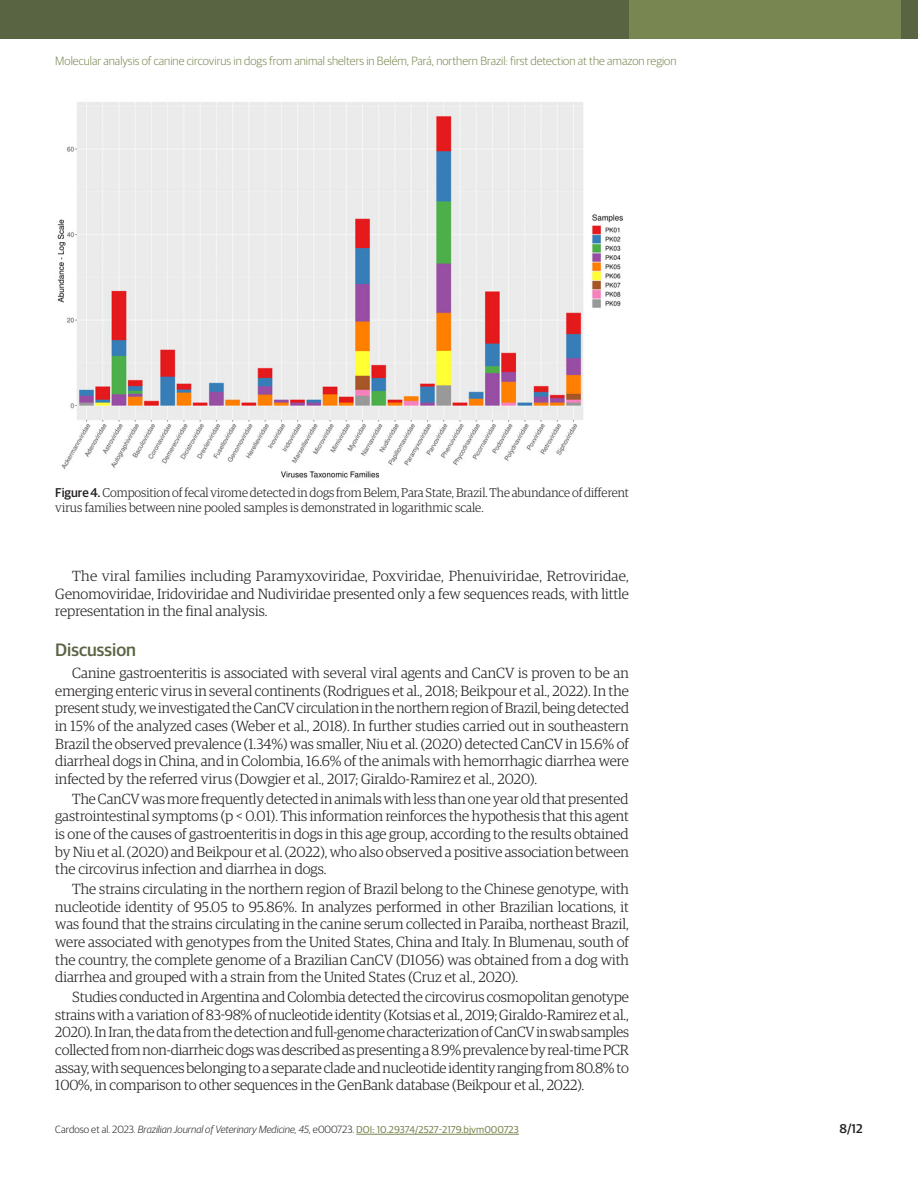
<style>
.page{position:relative;width:918px;height:1188px;background:#fff}
.page>*{position:absolute;margin:0;border:0;box-sizing:border-box;transform-origin:0 0}
.Heading1{font:500 18px "Guardian Sans";color:#596443}
.Paragraph{font:300 14.7px/17.7px "Guardian Egyptian";color:#231f20;text-align:justify}
.FigureCaption{font:300 12.75px/15.3px "Guardian Egyptian";color:#231f20}
.t1{font:500 12.75px "Guardian Sans";color:#231f20}
.t2{font:300 12px "Guardian Sans";color:#788751}
.t3{font:italic 300 10.5px "Guardian Sans";color:#231f20}
.s1{font-family:"Guardian Sans";font-weight:500}
.s2{font-style:normal}
.s3{font-weight:400;font-style:normal;font-size:10.05px;color:#788751}
</style>
<div class="page">
<hr style="left:356px;top:1134px;width:163px;height:1px;background:#788751">
<div style="left:623px;top:0;width:295px;height:38px;background:#788751"></div>
<div style="left:0;top:0;width:629px;height:38px;background:#596443"></div>
<div style="left:901px;top:0;width:17px;height:38px;background:#596443"></div>
<img style="left:57px;top:102px;width:566px;height:376px">
<p class="t2" style="left:55px;top:52px;width:623px">Molecular analysis of canine circovirus in dogs from animal shelters in Belém, Pará, northern Brazil: first detection at the amazon region</p>
<p class="FigureCaption" style="left:55px;top:484px;width:575px"><span class="s1">Figure 4.</span> Composition of fecal virome detected in dogs from Belem, Para State, Brazil. The abundance of different virus families between nine pooled samples is demonstrated in logarithmic scale.</p>
<p class="Paragraph" style="left:55px;top:566px;width:575px;text-indent:17px">The viral families including Paramyxoviridae, Poxviridae, Phenuiviridae, Retroviridae, Genomoviridae, Iridoviridae and Nudiviridae presented only a few sequences reads, with little representation in the final analysis.</p>
<p class="Heading1" style="left:55px;top:637px;width:82px">Discussion</p>
<p class="Paragraph" style="left:55px;top:663px;width:575px;text-indent:17px">Canine gastroenteritis is associated with several viral agents and CanCV is proven to be an emerging enteric virus in several continents (Rodrigues et al., 2018; Beikpour et al., 2022). In the present study, we investigated the CanCV circulation in the northern region of Brazil, being detected in 15% of the analyzed cases (Weber et al., 2018). In further studies carried out in southeastern Brazil the observed prevalence (1.34%) was smaller, Niu et al. (2020) detected CanCV in 15.6% of diarrheal dogs in China, and in Colombia, 16.6% of the animals with hemorrhagic diarrhea were infected by the referred virus (Dowgier et al., 2017; Giraldo-Ramirez et al., 2020).</p>
<p class="Paragraph" style="left:55px;top:789px;width:575px;text-indent:17px">The CanCV was more frequently detected in animals with less than one year old that presented gastrointestinal symptoms (p &lt; 0.01). This information reinforces the hypothesis that this agent is one of the causes of gastroenteritis in dogs in this age group, according to the results obtained by Niu et al. (2020) and Beikpour et al. (2022), who also observed a positive association between the circovirus infection and diarrhea in dogs.</p>
<p class="Paragraph" style="left:55px;top:879px;width:575px;text-indent:17px">The strains circulating in the northern region of Brazil belong to the Chinese genotype, with nucleotide identity of 95.05 to 95.86%. In analyzes performed in other Brazilian locations, it was found that the strains circulating in the canine serum collected in Paraiba, northeast Brazil, were associated with genotypes from the United States, China and Italy. In Blumenau, south of the country, the complete genome of a Brazilian CanCV (D1056) was obtained from a dog with diarrhea and grouped with a strain from the United States (Cruz et al., 2020).</p>
<p class="Paragraph" style="left:55px;top:987px;width:575px;text-indent:17px">Studies conducted in Argentina and Colombia detected the circovirus cosmopolitan genotype strains with a variation of 83-98% of nucleotide identity (Kotsias et al., 2019; Giraldo-Ramirez et al., 2020). In Iran, the data from the detection and full-genome characterization of CanCV in swab samples collected from non-diarrheic dogs was described as presenting a 8.9% prevalence by real-time PCR assay, with sequences belonging to a separate clade and nucleotide identity ranging from 80.8% to 100%, in comparison to other sequences in the GenBank database (Beikpour et al., 2022).</p>
<p class="t3" style="left:55px;top:1122px;width:465px"><span class="s2">Cardoso et al. 2023.</span> Brazilian Journal of Veterinary Medicine, 45, <span class="s2">e000723.</span> <span class="s3">DOI: 10.29374/2527-2179.bjvm000723</span></p>
<p class="t1" style="left:839px;top:1119px;width:25px">8/12</p>
</div>
